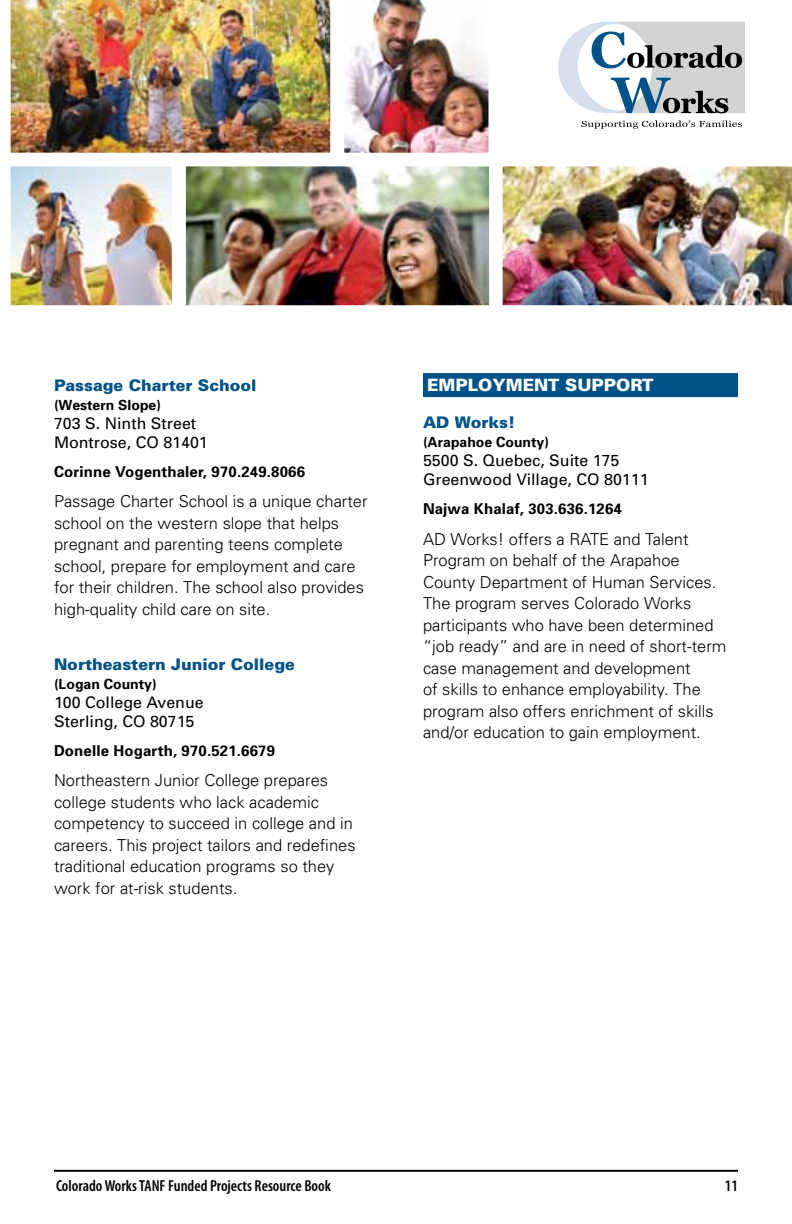
<style>
.page{position:relative;width:792px;height:1224px;background:#fff}
.page>*{position:absolute;margin:0;border:0;box-sizing:border-box;transform-origin:0 0}
.t1{font:900 17px "Univers";color:#fff}
.t2{font:300 16.4px/21.4px "Univers";color:#000}
.t3{font:16px/19px "Univers";color:#000}
.t4{font:900 16px "Univers";color:#005288}
.t5{font:600 condensed 16px "Myriad Pro";color:#000}
.t6{font:700 15px "Univers";letter-spacing:.01em;color:#000}
.t7{font:700 14px "Univers";color:#000}
</style>
<div class="page">
<hr style="left:54px;top:1170px;width:684px;height:2px;background:#000">
<img style="left:187px;top:167px;width:301px;height:137px">
<div style="left:180px;top:160px;width:315px;height:151px;border:6px solid #fff"></div>
<img style="left:12px;top:167px;width:159px;height:137px">
<div style="left:5px;top:160px;width:173px;height:151px;border:6px solid #fff"></div>
<img style="left:502px;top:166px;width:290px;height:140px">
<svg style="left:558px;top:21px;width:187px;height:93px"></svg>
<svg style="left:582px;top:120px;width:160px;height:9px"></svg>
<img style="left:10px;top:0;width:321px;height:153px">
<img style="left:344px;top:0;width:145px;height:153px">
<div style="left:423px;top:373px;width:315px;height:24px;background:#005288"></div>
<p class="t4" style="left:54px;top:375px;width:204px">Passage Charter School</p>
<p class="t7" style="left:54px;top:396px;width:109px">(Western Slope)</p>
<p class="t3" style="left:54px;top:413px;width:155px">703 S. Ninth Street<br>Montrose, CO 81401</p>
<p class="t6" style="left:54px;top:462px;width:253px">Corinne Vogenthaler, 970.249.8066</p>
<p class="t2" style="left:54px;top:490px;width:315px">Passage Charter School is a unique charter school on the western slope that helps pregnant and parenting teens complete school, prepare for employment and care for their children. The school also provides high-quality child care on site.</p>
<p class="t4" style="left:54px;top:654px;width:242px">Northeastern Junior College</p>
<p class="t7" style="left:54px;top:675px;width:104px">(Logan County)</p>
<p class="t3" style="left:54px;top:692px;width:151px">100 College Avenue<br>Sterling, CO 80715</p>
<p class="t6" style="left:54px;top:741px;width:223px">Donelle Hogarth, 970.521.6679</p>
<p class="t2" style="left:54px;top:769px;width:303px">Northeastern Junior College prepares college students who lack academic competency to succeed in college and in careers. This project tailors and redefines traditional education programs so they work for at-risk students.</p>
<p class="t1" style="left:427px;top:375px;width:15px">Emp</p>
<p class="t1" style="left:468px;top:375px;width:137px">loyment Suppo</p>
<p class="t1" style="left:630px;top:375px;width:21px">rt</p>
<p class="t4" style="left:423px;top:413px;width:94px">AD Works!</p>
<p class="t7" style="left:423px;top:433px;width:128px">(Arapahoe County)</p>
<p class="t3" style="left:423px;top:451px;width:227px">5500 S. Quebec, Suite 175<br>Greenwood Village, CO 80111</p>
<p class="t6" style="left:423px;top:499px;width:200px">Najwa Khalaf, 303.636.1264</p>
<p class="t2" style="left:423px;top:528px;width:305px">AD Works! offers a RATE and Talent Program on behalf of the Arapahoe County Department of Human Services.<br>The program serves Colorado Works participants who have been determined “job ready” and are in need of short-term case management and development<br>of skills to enhance employability. The program also offers enrichment of skills and/or education to gain employment.</p>
<p class="t5" style="left:56px;top:1177px;width:276px">Colorado Works TANF Funded Projects Resource Book</p>
<p class="t5" style="left:725px;top:1177px;width:15px">11</p>
</div>
